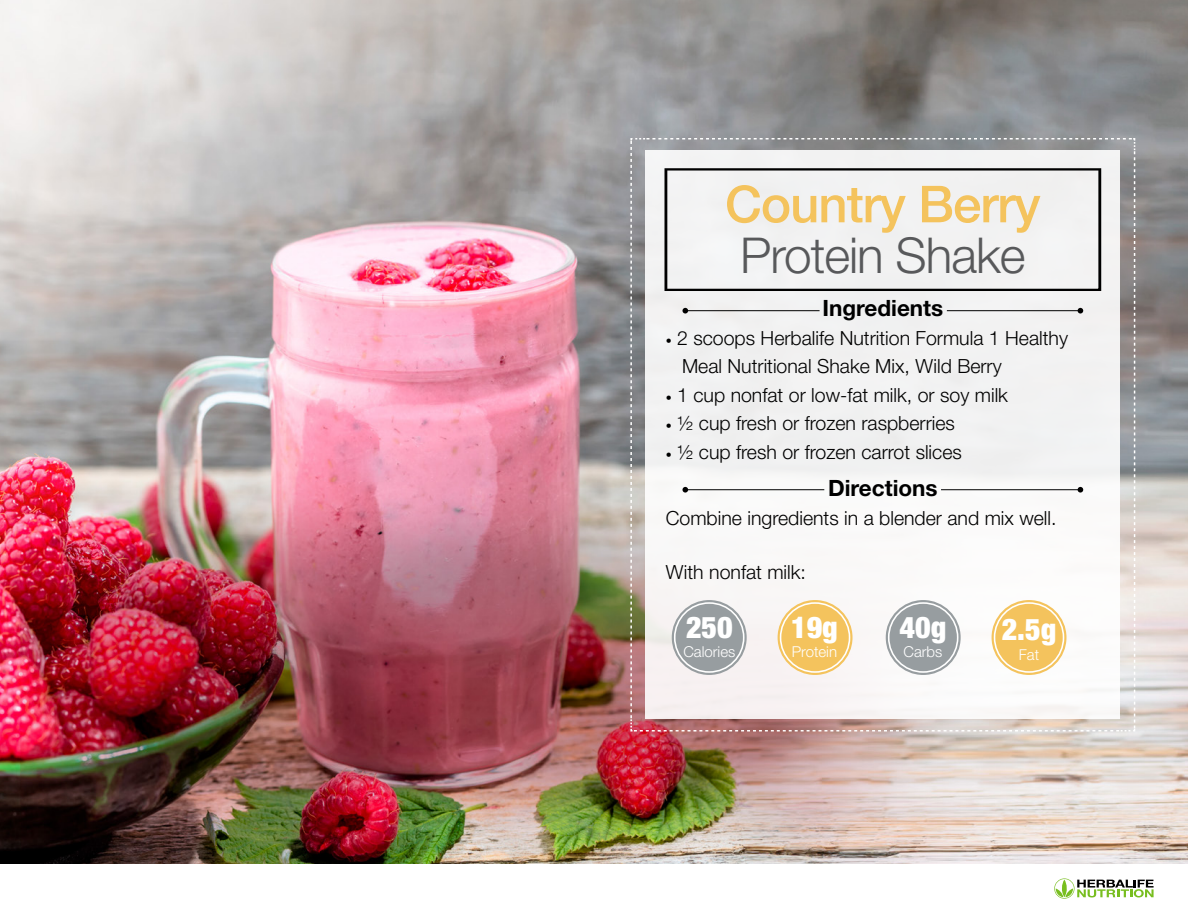
<style>
.page{position:relative;width:1188px;height:918px;background:#fff}
.page>*{position:absolute;margin:0;border:0;box-sizing:border-box;transform-origin:0 0}
.t1{font:500 51px "Helvetica Neue LT Std";letter-spacing:-.02em;color:#f4c35d}
.t2{font:300 49.5px "Helvetica Neue LT Std";letter-spacing:-.02em;color:#58595b}
.t3{font:900 condensed 30px "Helvetica Neue LT Std";color:#fff}
.t4{font:700 22.5px "Helvetica Neue LT Std";color:#000}
.t5{font:300 19.5px/28.5px "Helvetica Neue LT Std";color:#000}
.t6{font:300 15px "Helvetica Neue LT Std";color:#fff}
.s1{font-size:12px}
.s2{font-family:"Helvetica Neue"}
</style>
<div class="page">
<img style="left:0;top:0;width:1188px;height:864px">
<svg style="left:1054px;top:878px;width:100px;height:21px"></svg>
<svg style="left:630px;top:137px;width:506px;height:595px"></svg>
<hr style="left:941px;top:489px;width:140px;height:1px;background:#000">
<h1 class="t1" style="left:725px;top:174px;width:317px">Country Berry</h1>
<h2 class="t2" style="left:740px;top:225px;width:287px">Protein Shake</h2>
<p class="t4" style="left:822px;top:294px;width:122px">Ingredients</p>
<p class="t5" style="left:682px;top:323px;width:387px;text-indent:-16px"><span class="s1">•</span> 2 scoops Herbalife Nutrition Formula 1 Healthy<br>Meal Nutritional Shake Mix, Wild Berry</p>
<p class="t5" style="left:666px;top:380px;width:344px"><span class="s1">•</span> 1 cup nonfat or low-fat milk, or soy milk</p>
<p class="t5" style="left:666px;top:408px;width:291px"><span class="s1">•</span> ½ cup fresh or frozen raspberries</p>
<p class="t5" style="left:666px;top:437px;width:298px"><span class="s1">•</span> <span class="s2">½</span> cup fresh or frozen carrot slices</p>
<p class="t4" style="left:828px;top:474px;width:111px">Directions</p>
<p class="t5" style="left:666px;top:503px;width:392px">Combine ingredients in a blender and mix well.</p>
<p class="t5" style="left:666px;top:558px;width:142px">With nonfat milk:</p>
<h3 class="t3" style="left:686px;top:609px;width:48px">250</h3>
<p class="t6" style="left:683px;top:643px;width:53px">Calories</p>
<h3 class="t3" style="left:791px;top:609px;width:48px">19g</h3>
<p class="t6" style="left:792px;top:643px;width:47px">Protein</p>
<h3 class="t3" style="left:900px;top:609px;width:48px">40g</h3>
<p class="t6" style="left:904px;top:643px;width:40px">Carbs</p>
<h3 class="t3" style="left:1002px;top:611px;width:56px">2.5g</h3>
<p class="t6" style="left:1019px;top:645px;width:22px">Fat</p>
</div>
